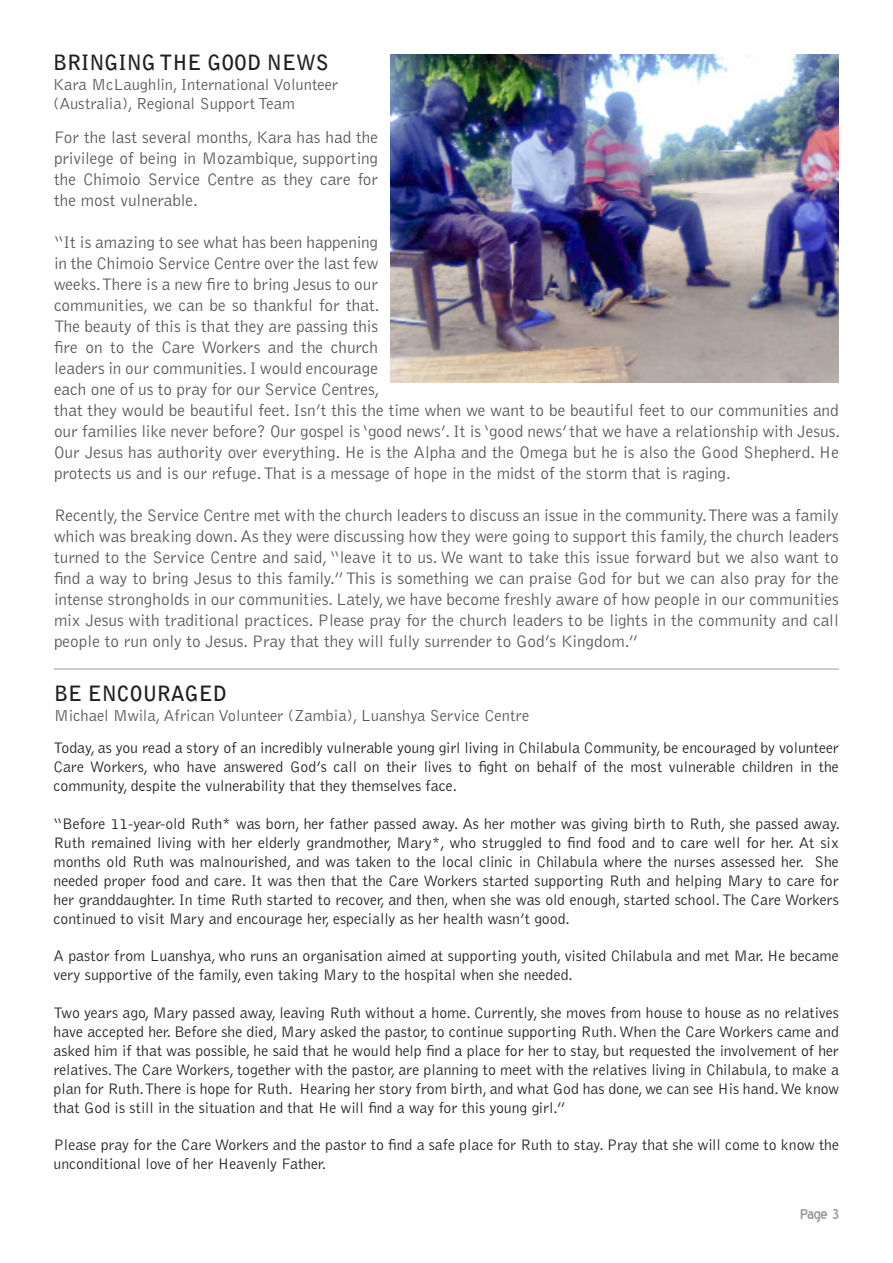
<style>
.page{position:relative;width:893px;height:1263px;background:#fff}
.page>*{position:absolute;margin:0;border:0;box-sizing:border-box;transform-origin:0 0}
.t1{font:700 21px "Bell Gothic Std";color:#231f20}
.t2{font:18px "Blue Highway";color:#939598}
.t3{font:300 17.25px/21px "Bell Gothic Std";color:#57585a;text-align:justify}
.t4{font:300 16.5px/19.8px "Bell Gothic Std";color:#57585a}
.t5{font:300 15.75px/18.9px "Bell Gothic Std";color:#231f20;text-align:justify}
</style>
<div class="page">
<hr style="left:54px;top:668px;width:785px;height:2px;background:#bcbdc0">
<img style="left:390px;top:54px;width:449px;height:329px">
<p class="t1" style="left:53px;top:49px;width:277px">BRINGING THE GOOD NEWS</p>
<p class="t4" style="left:53px;top:75px;width:287px">Kara McLaughlin, International Volunteer (Australia), Regional Support Team</p>
<p class="t3" style="left:54px;top:127px;width:326px">For the last several months, Kara has had the privilege of being in Mozambique, supporting the Chimoio Service Centre as they care for the most vulnerable.</p>
<p class="t3" style="left:54px;top:232px;width:788px;text-align:left">“It is amazing to see what has been happening<br>in the Chimoio Service Centre over the last few<br>weeks. There is a new fire to bring Jesus to our<br>communities, we can be so thankful for that.<br>The beauty of this is that they are passing this<br>fire on to the Care Workers and the church<br>leaders in our communities. I would encourage<br>each one of us to pray for our Service Centres,<br>that they would be beautiful feet. Isn’t this the time when we want to be beautiful feet to our communities and our families like never before? Our gospel is ‘good news’. It is ‘good news’ that we have a relationship with Jesus.<br>Our Jesus has authority over everything. He is the Alpha and the Omega but he is also the Good Shepherd. He protects us and is our refuge. That is a message of hope in the midst of the storm that is raging.</p>
<p class="t3" style="left:54px;top:505px;width:786px">Recently, the Service Centre met with the church leaders to discuss an issue in the community. There was a family which was breaking down. As they were discussing how they were going to support this family, the church leaders turned to the Service Centre and said, “leave it to us. We want to take this issue forward but we also want to find a way to bring Jesus to this family.” This is something we can praise God for but we can also pray for the intense strongholds in our communities. Lately, we have become freshly aware of how people in our communities mix Jesus with traditional practices. Please pray for the church leaders to be lights in the community and call people to run only to Jesus. Pray that they will fully surrender to God’s Kingdom.”</p>
<p class="t1" style="left:54px;top:681px;width:174px">BE ENCOURAGED</p>
<p class="t4" style="left:54px;top:706px;width:477px">Michael Mwila, African Volunteer (Zambia), Luanshya Service Centre</p>
<p class="t5" style="left:53px;top:739px;width:787px">Today, as you read a story of an incredibly vulnerable young girl living in Chilabula Community, be encouraged by volunteer Care Workers, who have answered God’s call on their lives to fight on behalf of the most vulnerable children in the community, despite the vulnerability that they themselves face.</p>
<p class="t5" style="left:53px;top:815px;width:788px">“Before 11-year-old Ruth* was born, her father passed away. As her mother was giving birth to Ruth, she passed away.<br>Ruth remained living with her elderly grandmother, Mary*, who struggled to find food and to care well for her. At six months old Ruth was malnourished, and was taken to the local clinic in Chilabula where the nurses assessed her. She needed proper food and care. It was then that the Care Workers started supporting Ruth and helping Mary to care for her granddaughter. In time Ruth started to recover, and then, when she was old enough, started school. The Care Workers continued to visit Mary and encourage her, especially as her health wasn’t good.</p>
<p class="t5" style="left:53px;top:947px;width:787px">A pastor from Luanshya, who runs an organisation aimed at supporting youth, visited Chilabula and met Mar. He became very supportive of the family, even taking Mary to the hospital when she needed.</p>
<p class="t5" style="left:53px;top:1004px;width:787px">Two years ago, Mary passed away, leaving Ruth without a home. Currently, she moves from house to house as no relatives have accepted her. Before she died, Mary asked the pastor, to continue supporting Ruth. When the Care Workers came and asked him if that was possible, he said that he would help find a place for her to stay, but requested the involvement of her relatives. The Care Workers, together with the pastor, are planning to meet with the relatives living in Chilabula, to make a plan for Ruth. There is hope for Ruth. Hearing her story from birth, and what God has done, we can see His hand. We know that God is still in the situation and that He will find a way for this young girl.”</p>
<p class="t5" style="left:53px;top:1136px;width:787px">Please pray for the Care Workers and the pastor to find a safe place for Ruth to stay. Pray that she will come to know the unconditional love of her Heavenly Father.</p>
<p class="t2" style="left:800px;top:1207px;width:40px">Page 3</p>
</div>
